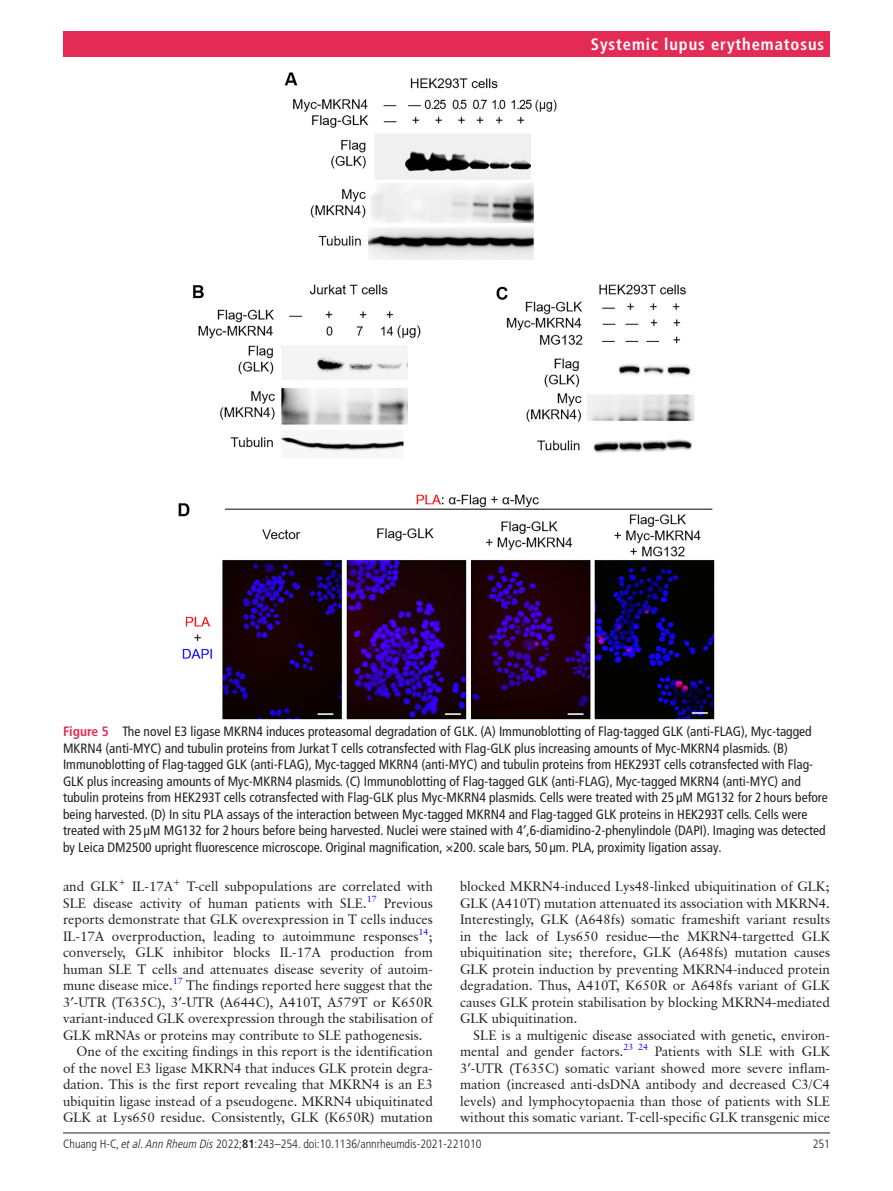
<style>
.page{position:relative;width:893px;height:1191px;background:#fff}
.page>*{position:absolute;margin:0;border:0;box-sizing:border-box;transform-origin:0 0}
.t1{font:700 condensed 16.5px "Frutiger LT Pro";letter-spacing:.055em;color:#fff}
.t2{font:13.5px/16.5px "Classical Garamond BT";color:#231f20}
.t3{font:condensed 13.5px/16.5px "Frutiger LT Pro";color:#231f20}
.t4{font:300 condensed 12px "Frutiger LT Pro";color:#231f20}
.t5{font:9px "Classical Garamond BT";color:#231f20}
.s1{font-weight:700;color:#e42b56}
.s2{font-family:"Times New Roman"}
.s3{font-style:italic}
.s4{font-weight:700}
</style>
<div class="page">
<hr style="left:63px;top:1132px;width:767px;height:1px;background:#231f20">
<div style="left:63px;top:31px;width:767px;height:25px;background:#e42b56"></div>
<img style="left:178px;top:72px;width:537px;height:648px">
<p class="t1" style="left:591px;top:34px;width:235px">Systemic lupus erythematosus</p>
<p class="t3" style="left:63px;top:723px;width:766px"><span class="s1">Figure 5</span> The novel E3 ligase MKRN4 induces proteasomal degradation of GLK. (A) Immunoblotting of Flag-tagged GLK (anti-FLAG), Myc-tagged MKRN4 (anti-MYC) and tubulin proteins from Jurkat T cells cotransfected with Flag-GLK plus increasing amounts of Myc-MKRN4 plasmids. (B)<br>Immunoblotting of Flag-tagged GLK (anti-FLAG), Myc-tagged MKRN4 (anti-MYC) and tubulin proteins from HEK293T cells cotransfected with Flag-GLK plus increasing amounts of Myc-MKRN4 plasmids. (C) Immunoblotting of Flag-tagged GLK (anti-FLAG), Myc-tagged MKRN4 (anti-MYC) and tubulin proteins from HEK293T cells cotransfected with Flag-GLK plus Myc-MKRN4 plasmids. Cells were treated with 25 µM MG132 for 2 hours before being harvested. (D) In situ PLA assays of the interaction between Myc-tagged MKRN4 and Flag-tagged GLK proteins in HEK293T cells. Cells were treated with 25 µM MG132 for 2 hours before being harvested. Nuclei were stained with 4 ,6-diamidino-2-phenylindole (DAPI). Imaging was detected by Leica DM2500 upright fluorescence microscope. Original magnification, ×200. scale bars, 50 µm. PLA, proximity ligation assay.</p>
<p class="t2" style="left:63px;top:878px;width:57px">and GLK</p>
<p class="t5" style="left:118px;top:876px;width:9px">+</p>
<p class="t2" style="left:132px;top:878px;width:43px">IL-17A</p>
<p class="t5" style="left:173px;top:876px;width:9px">+</p>
<p class="t2" style="left:63px;top:878px;width:371px;text-indent:124px">T-cell subpopulations are correlated with<br>SLE disease activity of human patients with SLE.<sup>17</sup></p>
<p class="t2" style="left:384px;top:894px;width:51px">Previous</p>
<p class="t2" style="left:63px;top:911px;width:371px">reports demonstrate that GLK overexpression in T cells induces</p>
<p class="t2" style="left:63px;top:927px;width:371px">IL-17A overproduction, leading to autoimmune responses<sup>14</sup>;</p>
<p class="t2" style="left:63px;top:944px;width:371px">conversely, GLK inhibitor blocks IL-17A production from</p>
<p class="t2" style="left:63px;top:960px;width:371px">human SLE T cells and attenuates disease severity of autoim-</p>
<p class="t2" style="left:63px;top:977px;width:371px">mune disease mice.<sup>17</sup> The findings reported here suggest that the</p>
<p class="t2" style="left:63px;top:993px;width:371px">3 -UTR (T635C), 3 -UTR (A644C), A410T, A579T or K650R</p>
<p class="t2" style="left:63px;top:1010px;width:371px">variant-induced GLK overexpression through the stabilisation of</p>
<p class="t2" style="left:63px;top:1026px;width:361px">GLK mRNAs or proteins may contribute to SLE pathogenesis.</p>
<p class="t2" style="left:76px;top:1043px;width:358px">One of the exciting findings in this report is the identification</p>
<p class="t2" style="left:63px;top:1059px;width:371px">of the novel E3 ligase MKRN4 that induces GLK protein degra-</p>
<p class="t2" style="left:63px;top:1076px;width:371px">dation. This is the first report revealing that MKRN4 is an E3</p>
<p class="t2" style="left:63px;top:1092px;width:371px">ubiquitin ligase instead of a pseudogene. MKRN4 ubiquitinated</p>
<p class="t2" style="left:63px;top:1109px;width:371px">GLK at Lys650 residue. Consistently, GLK (K650R) mutation</p>
<p class="t2" style="left:460px;top:878px;width:371px;text-align:justify">blocked MKRN4-induced Lys48-linked ubiquitination of GLK; GLK (A410T) mutation attenuated its association with MKRN4.<br>Interestingly, GLK (A648fs) somatic frameshift variant results in the lack of Lys650 residue<span class="s2">―</span>the MKRN4-targetted GLK ubiquitination site; therefore, GLK (A648fs) mutation causes GLK protein induction by preventing MKRN4-induced protein degradation. Thus, A410T, K650R or A648fs variant of GLK causes GLK protein stabilisation by blocking MKRN4-mediated GLK ubiquitination.</p>
<p class="t2" style="left:460px;top:1026px;width:371px;text-indent:14px">SLE is a multigenic disease associated with genetic, environ&shy;mental and gender factors.<sup>23</sup> <sup>24</sup></p>
<p class="t2" style="left:460px;top:1043px;width:371px;text-align:justify;text-indent:195px">Patients with SLE with GLK 3 -UTR (T635C) somatic variant showed more severe inflam&shy;mation (increased anti-dsDNA antibody and decreased C3/C4 levels) and lymphocytopaenia than those of patients with SLE without this somatic variant. T-cell-specific GLK transgenic mice</p>
<p class="t4" style="left:63px;top:1136px;width:420px">Chuang H-C, <span class="s3">et al</span>. <span class="s3">Ann Rheum Dis</span> 2022;<span class="s4">81</span>:243–254. doi:10.1136/annrheumdis-2021-221010</p>
<p class="t4" style="left:813px;top:1136px;width:19px">251</p>
</div>
